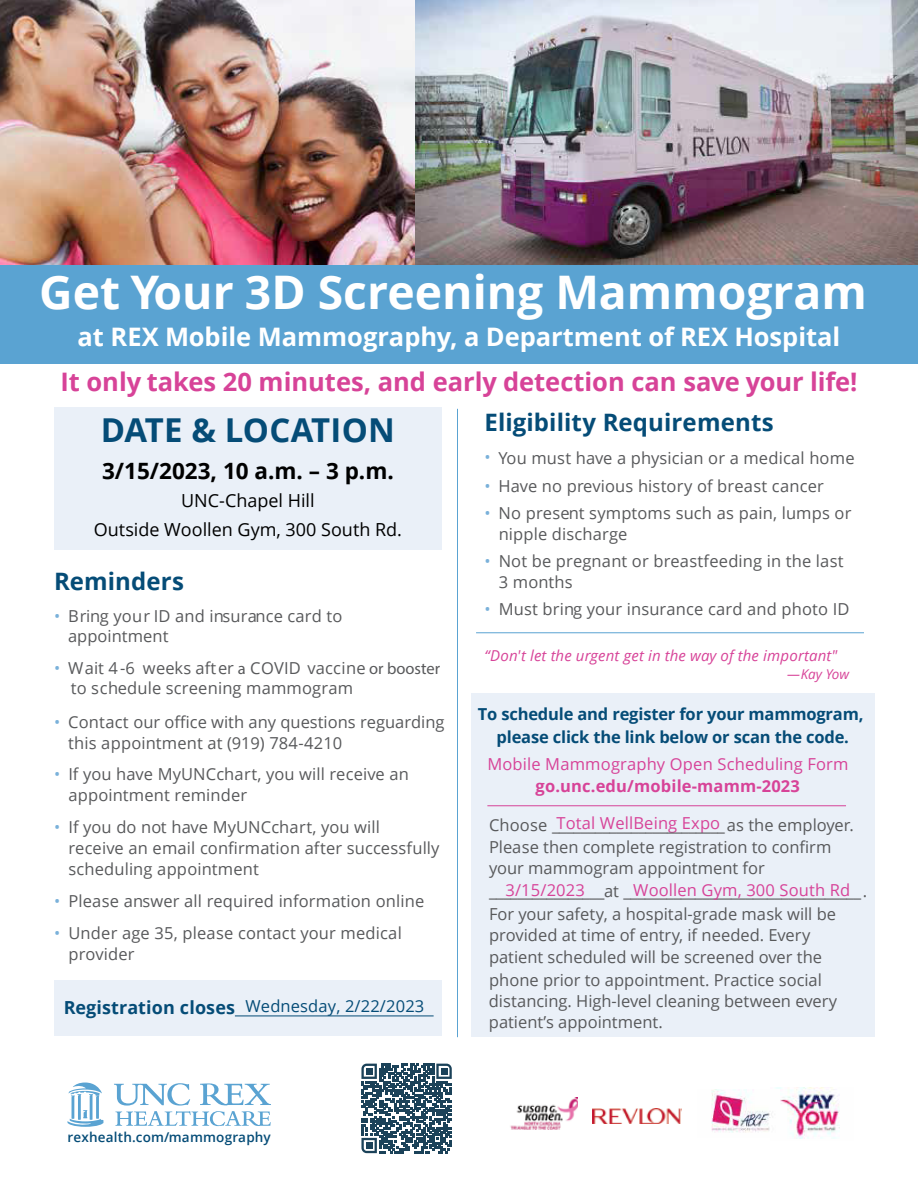
<style>
.page{position:relative;width:918px;height:1188px;background:#fff}
.page>*{position:absolute;margin:0;border:0;box-sizing:border-box;transform-origin:0 0}
.t1{font:700 46.35px "Open Sans";color:#fff}
.t2{font:700 33px "Open Sans";letter-spacing:.01em;color:#054c77}
.t3{font:700 25.5px "Open Sans";color:#d74398}
.t4{font:700 25.5px "Open Sans";color:#fff}
.t5{font:700 24px "Open Sans";letter-spacing:.005em;color:#054c77}
.t6{font:700 22.5px "Open Sans";color:#000}
.t7{font:18px/28.5px "Open Sans";color:#000;text-align:center}
.t8{font:16.5px/21px "Open Sans";letter-spacing:.005em;color:#58595b}
.t9{font:16.5px "Open Sans";letter-spacing:.01em;color:#d74398}
.t10{font:700 16.5px/22.5px "Open Sans";letter-spacing:-.01em;color:#054c77;text-align:center}
.t11{font:16.5px "Open Sans";letter-spacing:.01em;color:#054c77}
.t12{font:700 16.5px "Open Sans";letter-spacing:.01em;color:#d74398}
.t13{font:italic 15px "Open Sans";letter-spacing:.01em;color:#d74398}
.t14{font:600 13.5px "Open Sans";letter-spacing:.015em;color:#054c77}
.t15{font:italic 13.5px "Open Sans";letter-spacing:-.005em;color:#d74398}
.s1{color:#7ab1da}
.s2{font-family:"Myriad Pro"}
.s3{font-weight:700;font-size:18px}
</style>
<div class="page">
<img style="left:415px;top:0;width:503px;height:265px">
<img style="left:0;top:0;width:415px;height:265px">
<div style="left:0;top:265px;width:918px;height:99px;background:#5aa3d2"></div>
<div style="left:54px;top:407px;width:388px;height:143px;background:#eaf0f8"></div>
<div style="left:471px;top:694px;width:403px;height:343px;background:#eaf0f8"></div>
<div style="left:54px;top:980px;width:388px;height:56px;background:#eaf0f8"></div>
<svg style="left:361px;top:1064px;width:91px;height:89px"></svg>
<div style="left:366px;top:1068px;width:6px;height:7px;background:#1b4259"></div>
<div style="left:441px;top:1068px;width:6px;height:7px;background:#1b4259"></div>
<div style="left:366px;top:1142px;width:6px;height:7px;background:#1b4259"></div>
<svg style="left:68px;top:1083px;width:36px;height:44px"></svg>
<svg style="left:114px;top:1083px;width:157px;height:43px"></svg>
<hr style="left:487px;top:805px;width:359px;height:1px;background:#d74398">
<img style="left:776px;top:1087px;width:64px;height:52px">
<img style="left:711px;top:1090px;width:69px;height:48px">
<img style="left:593px;top:1109px;width:88px;height:14px">
<img style="left:510px;top:1098px;width:68px;height:32px">
<hr style="left:457px;top:409px;width:1px;height:628px;background:#5aa3d2">
<hr style="left:476px;top:632px;width:388px;height:1px;background:#5aa3d2">
<hr style="left:235px;top:1016px;width:199px;height:1px;background:#054c77">
<h1 class="t1" style="left:39px;top:259px;width:829px">Get Your 3D Screening Mammogram</h1>
<p class="t4" style="left:78px;top:319px;width:764px">at REX Mobile Mammography, a Department of REX Hospital</p>
<p class="t3" style="left:60px;top:364px;width:799px">It only takes 20 minutes, and early detection can save your life!</p>
<h2 class="t2" style="left:101px;top:407px;width:296px">DATE &amp; LOCATION</h2>
<h3 class="t6" style="left:102px;top:455px;width:293px">3/15/2023, 10 a.m. – 3 p.m.</h3>
<p class="t7" style="left:94px;top:486px;width:310px">UNC-Chapel Hill<br>Outside Woollen Gym, 300 South Rd.</p>
<h2 class="t5" style="left:54px;top:565px;width:132px">Reminders</h2>
<p class="t8" style="left:68px;top:605px;width:276px;line-height:20.5px;text-indent:-14px"><span class="s1">•</span> Bring your ID and insurance card to appointment</p>
<p class="t8" style="left:71px;top:657px;width:371px;line-height:20.2px;text-indent:-17px"><span class="s1">•</span> Wait 4 -6 weeks after <span class="s2">a</span> COVID vaccine <span class="s2">or booster </span>to schedule screening mammogram</p>
<p class="t8" style="left:68px;top:711px;width:378px;text-indent:-14px"><span class="s1">•</span> Contact our office with any questions reguarding this appointment at (919) 784-4210</p>
<p class="t8" style="left:68px;top:763px;width:342px;text-indent:-14px"><span class="s1">•</span> If you have MyUNCchart, you will receive an appointment reminder</p>
<p class="t8" style="left:68px;top:816px;width:373px;text-indent:-14px"><span class="s1">•</span> If you do not have MyUNCchart, you will<br>receive an email confirmation after successfully scheduling appointment</p>
<p class="t8" style="left:54px;top:890px;width:372px"><span class="s1">•</span> Please answer all required information online</p>
<p class="t8" style="left:69px;top:922px;width:335px;text-indent:-14px"><span class="s1">•</span> Under age 35, please contact your medical provider</p>
<p class="t11" style="left:64px;top:994px;width:362px"><span class="s3">Registration closes</span> Wednesday, 2/22/2023</p>
<h2 class="t5" style="left:484px;top:405px;width:291px">Eligibility Requirements</h2>
<p class="t8" style="left:484px;top:447px;width:372px"><span class="s1">•</span> You must have a physician or a medical home</p>
<p class="t8" style="left:484px;top:475px;width:341px"><span class="s1">•</span> Have no previous history of breast cancer</p>
<p class="t8" style="left:499px;top:502px;width:354px;text-indent:-14px"><span class="s1">•</span> No present symptoms such as pain, lumps or nipple discharge</p>
<p class="t8" style="left:499px;top:550px;width:347px;text-indent:-14px"><span class="s1">•</span> Not be pregnant or breastfeeding in the last<br>3 months</p>
<p class="t8" style="left:484px;top:598px;width:366px"><span class="s1">•</span> Must bring your insurance card and photo ID</p>
<p class="t13" style="left:484px;top:645px;width:355px">“Don't let the urgent get in the way of the important"</p>
<p class="t15" style="left:787px;top:664px;width:63px">—Kay Yow</p>
<h3 class="t10" style="left:478px;top:702px;width:387px">To schedule and register for your mammogram, please click the link below or scan the code.</h3>
<p class="t9" style="left:487px;top:752px;width:363px">Mobile Mammography Open Scheduling Form</p>
<p class="t12" style="left:536px;top:775px;width:266px">go.unc.edu/mobile-mamm-2023</p>
<p class="t8" style="left:489px;top:814px;width:366px">Choose ________________________ as the employer.</p>
<p class="t9" style="left:557px;top:811px;width:165px">Total WellBeing Expo</p>
<p class="t8" style="left:489px;top:836px;width:344px">Please then complete registration to confirm your mammogram appointment for</p>
<p class="t8" style="left:489px;top:880px;width:380px">________________at _________________________________ .</p>
<p class="t9" style="left:506px;top:878px;width:81px">3/15/2023</p>
<p class="t9" style="left:633px;top:878px;width:219px">Woollen Gym, 300 South Rd</p>
<p class="t8" style="left:489px;top:903px;width:349px">For your safety, a hospital-grade mask will be provided at time of entry, if needed. Every</p>
<p class="t8" style="left:489px;top:946px;width:335px;line-height:22.5px">patient scheduled will be screened over the phone prior to appointment. Practice social</p>
<p class="t8" style="left:489px;top:990px;width:350px">distancing. High-level cleaning between every patient’s appointment.</p>
<p class="t14" style="left:68px;top:1128px;width:205px">rexhealth.com/mammography</p>
</div>
